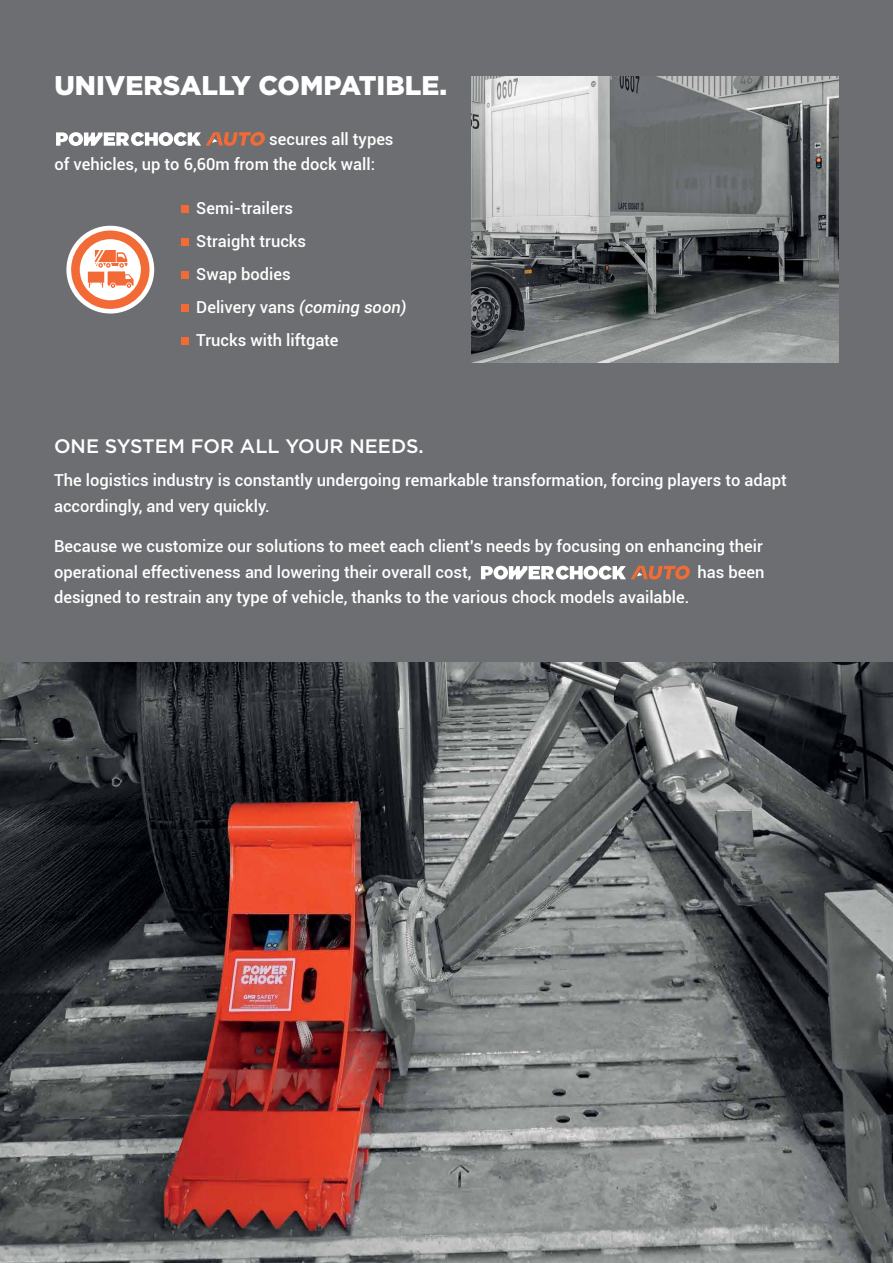
<style>
.page{position:relative;width:893px;height:1263px;background:#fff}
.page>*{position:absolute;margin:0;border:0;box-sizing:border-box;transform-origin:0 0}
.t1{font:900 27px "Gotham";color:#fff}
.t2{font:500 19.5px "Gotham";color:#fff}
.t3{font:500 16.5px/33px "Roboto";color:#fff}
.s1{font-style:italic}
</style>
<div class="page">
<div style="left:0;top:0;width:893px;height:662px;background:#6d6e71"></div>
<img style="left:471px;top:77px;width:368px;height:286px">
<img style="left:0;top:662px;width:893px;height:601px">
<div style="left:181px;top:205px;width:7px;height:7px;background:#f26a36"></div>
<div style="left:181px;top:238px;width:7px;height:7px;background:#f26a36"></div>
<div style="left:181px;top:271px;width:7px;height:7px;background:#f26a36"></div>
<div style="left:181px;top:304px;width:7px;height:7px;background:#f26a36"></div>
<div style="left:181px;top:337px;width:7px;height:7px;background:#f26a36"></div>
<svg style="left:56px;top:132px;width:209px;height:14px"></svg>
<svg style="left:481px;top:566px;width:209px;height:14px"></svg>
<div style="left:66px;top:226px;width:88px;height:88px;background:#fff;border-radius:50%"></div>
<svg style="left:71px;top:231px;width:78px;height:78px"></svg>
<h1 class="t1" style="left:54px;top:67px;width:394px">UNIVERSALLY COMPATIBLE.</h1>
<p class="t3" style="left:54px;top:126px;width:341px;line-height:25.5px;text-indent:215px">secures all types of vehicles, up to 6,60m from the dock wall:</p>
<p class="t3" style="left:196px;top:191px;width:211px">Semi-trailers<br>Straight trucks<br>Swap bodies<br>Delivery vans <span class="s1">(coming soon)<br></span>Trucks with liftgate</p>
<p class="t2" style="left:54px;top:434px;width:371px">ONE SYSTEM FOR ALL YOUR NEEDS.</p>
<p class="t3" style="left:54px;top:467px;width:734px;line-height:25.5px">The logistics industry is constantly undergoing remarkable transformation, forcing players to adapt accordingly, and very quickly.</p>
<p class="t3" style="left:54px;top:533px;width:710px;line-height:25.5px">Because we customize our solutions to meet each client’s needs by focusing on enhancing their operational effectiveness and lowering their overall cost,</p>
<p class="t3" style="left:697px;top:555px;width:68px">has been</p>
<p class="t3" style="left:54px;top:580px;width:637px">designed to restrain any type of vehicle, thanks to the various chock models available.</p>
</div>
